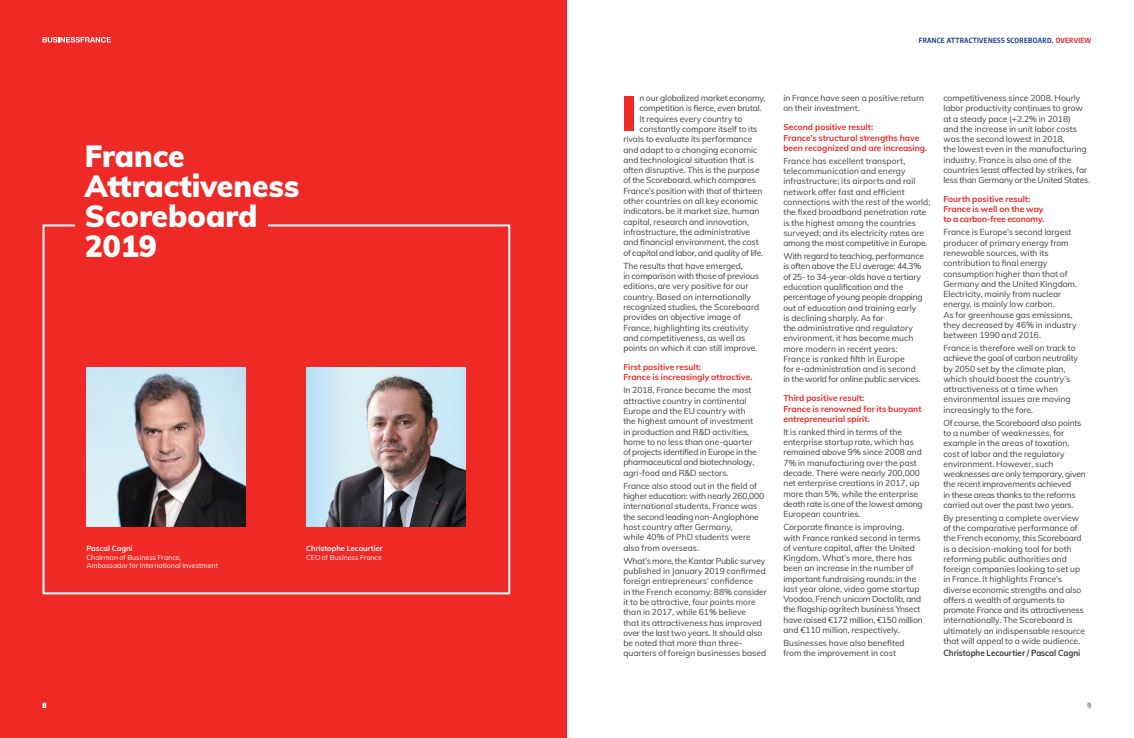
<style>
.page{position:relative;width:1134px;height:738px;background:#fff}
.page>*{position:absolute;margin:0;border:0;box-sizing:border-box;transform-origin:0 0}
.t1{font:900 30px/30px "Muli";color:#fff}
.t2{font:700 8.8px "Muli";color:#343737;scale:.91 1}
.t3{font:8.5px/10.3px "Muli";color:#3e3e3f}
.t4{font:8.5px/10.2px "Muli";letter-spacing:-.02em;color:#3e3e3f}
.t5{font:700 8.5px/10.3px "Muli";color:#ee2926}
.t6{font:700 7.5px "Muli";color:#fff}
.t7{font:7px/8.4px "Muli";color:#fff}
.t8{font:700 7px "Encode Sans Condensed";letter-spacing:.05em;color:#20419a}
.t9{font:700 7px "Encode Sans Condensed";color:#939598}
.t10{font:700 7px "Encode Sans Condensed";color:#fff}
.s1{color:#ee2926}
</style>
<div class="page">
<div style="left:0;top:0;width:567px;height:737px;background:#ee2926"></div>
<div style="left:43px;top:224px;width:467px;height:370px;border:2px solid #fff"></div>
<div style="left:75px;top:205px;width:193px;height:36px;background:#ee2926"></div>
<img style="left:306px;top:367px;width:159px;height:159px">
<img style="left:86px;top:367px;width:160px;height:159px">
<div style="left:624px;top:96px;width:9px;height:35px;background:#ee2926"></div>
<svg style="left:43px;top:37px;width:68px;height:6px"></svg>
<h1 class="t1" style="left:85px;top:140px;width:216px">France<br>Attractiveness<br>Scoreboard<br>2019</h1>
<p class="t6" style="left:86px;top:542px;width:48px">Pascal Cagni</p>
<p class="t7" style="left:86px;top:552px;width:133px">Chairman of Business France,<br>Ambassador for International Investment</p>
<p class="t10" style="left:43px;top:699px;width:6px">8</p>
<p class="t6" style="left:306px;top:542px;width:78px">Christophe Lecourtier</p>
<p class="t7" style="left:306px;top:552px;width:77px">CEO of Business France</p>
<p class="t8" style="left:919px;top:35px;width:174px">FRANCE ATTRACTIVENESS SCOREBOARD. <span class="s1">OVERVIEW</span></p>
<p class="t3" style="left:639px;top:92px;width:127px">n our globalized market economy,</p>
<p class="t3" style="left:639px;top:103px;width:124px">competition is fierce, even brutal.</p>
<p class="t3" style="left:639px;top:113px;width:104px">It requires every country to</p>
<p class="t3" style="left:639px;top:123px;width:120px">constantly compare itself to its</p>
<p class="t3" style="left:623px;top:133px;width:131px">rivals to evaluate its performance</p>
<p class="t3" style="left:623px;top:144px;width:136px">and adapt to a changing economic</p>
<p class="t3" style="left:623px;top:154px;width:132px">and technological situation that is</p>
<p class="t3" style="left:623px;top:164px;width:138px">often disruptive. This is the purpose</p>
<p class="t3" style="left:623px;top:175px;width:134px">of the Scoreboard, which compares</p>
<p class="t3" style="left:623px;top:185px;width:141px">France’s position with that of thirteen</p>
<p class="t3" style="left:623px;top:195px;width:136px">other countries on all key economic</p>
<p class="t3" style="left:623px;top:205px;width:138px">indicators, be it market size, human</p>
<p class="t3" style="left:623px;top:216px;width:127px">capital, research and innovation,</p>
<p class="t3" style="left:623px;top:226px;width:128px">infrastructure, the administrative</p>
<p class="t3" style="left:623px;top:236px;width:137px">and financial environment, the cost</p>
<p class="t4" style="left:623px;top:247px;width:141px">of capital and labor, and quality of life.</p>
<p class="t3" style="left:623px;top:260px;width:137px">The results that have emerged,<br>in comparison with those of previous editions, are very positive for our country. Based on internationally recognized studies, the Scoreboard provides an objective image of France, highlighting its creativity and competitiveness, as well as points on which it can still improve.</p>
<p class="t5" style="left:623px;top:361px;width:131px">First positive result:<br>France is increasingly attractive.</p>
<p class="t3" style="left:623px;top:384px;width:135px">In 2018, France became the most attractive country in continental Europe and the EU country with the highest amount of investment in production and R&amp;D activities, home to no less than one-quarter of projects identified in Europe in the pharmaceutical and biotechnology, agri-food and R&amp;D sectors.</p>
<p class="t3" style="left:623px;top:480px;width:142px">France also stood out in the field of higher education: with nearly 260,000 international students, France was the second leading non-Anglophone host country after Germany,<br>while 40% of PhD students were also from overseas.</p>
<p class="t3" style="left:623px;top:554px;width:145px">What’s more, the Kantar Public survey published in January 2019 confirmed foreign entrepreneurs’ confidence<br>in the French economy: 88% consider it to be attractive, four points more than in 2017, while 61% believe<br>that its attractiveness has improved over the last two years. It should also be noted that more than three&shy;quarters of foreign businesses based</p>
<p class="t3" style="left:783px;top:92px;width:142px">in France have seen a positive return on their investment.</p>
<p class="t5" style="left:783px;top:121px;width:145px">Second positive result:<br>France’s structural strengths have been recognized and are increasing.</p>
<p class="t3" style="left:783px;top:155px;width:148px">France has excellent transport, telecommunication and energy infrastructure; its airports and rail network offer fast and efficient connections with the rest of the world; the fixed broadband penetration rate is the highest among the countries surveyed; and its electricity rates are among the most competitive in Europe.</p>
<p class="t3" style="left:783px;top:250px;width:142px">With regard to teaching, performance is often above the EU average: 44.3% of 25- to 34-year-olds have a tertiary education qualification and the percentage of young people dropping out of education and training early is declining sharply. As for<br>the administrative and regulatory environment, it has become much more modern in recent years:<br>France is ranked fifth in Europe<br>for e-administration and is second in the world for online public services.</p>
<p class="t5" style="left:783px;top:392px;width:140px">Third positive result:<br>France is renowned for its buoyant entrepreneurial spirit.</p>
<p class="t3" style="left:783px;top:426px;width:141px">It is ranked third in terms of the enterprise startup rate, which has remained above 9% since 2008 and<br>7% in manufacturing over the past decade. There were nearly 200,000 net enterprise creations in 2017, up more than 5%, while the enterprise death rate is one of the lowest among<br>European countries.</p>
<p class="t3" style="left:783px;top:521px;width:141px">Corporate finance is improving, with France ranked second in terms of venture capital, after the United Kingdom. What’s more, there has been an increase in the number of important fundraising rounds: in the last year alone, video game startup Voodoo, French unicorn Doctolib, and the flagship agritech business Ynsect have raised €172 million, €150 million and €110 million, respectively.</p>
<p class="t3" style="left:783px;top:637px;width:123px">Businesses have also benefited from the improvement in cost</p>
<p class="t3" style="left:943px;top:92px;width:148px">competitiveness since 2008. Hourly labor productivity continues to grow at a steady pace (+2.2% in 2018)<br>and the increase in unit labor costs was the second lowest in 2018,<br>the lowest even in the manufacturing industry. France is also one of the countries least affected by strikes, far less than Germany or the United States.</p>
<p class="t5" style="left:943px;top:193px;width:102px">Fourth positive result:<br>France is well on the way to a carbon-free economy.</p>
<p class="t3" style="left:943px;top:227px;width:135px">France is Europe’s second largest producer of primary energy from renewable sources, with its contribution to final energy consumption higher than that of<br>Germany and the United Kingdom.<br>Electricity, mainly from nuclear energy, is mainly low carbon.<br>As for greenhouse gas emissions, they decreased by 46% in industry between 1990 and 2016.</p>
<p class="t3" style="left:943px;top:342px;width:136px">France is therefore well on track to achieve the goal of carbon neutrality by 2050 set by the climate plan, which should boost the country’s attractiveness at a time when environmental issues are moving increasingly to the fore.</p>
<p class="t4" style="left:943px;top:417px;width:144px">Of course, the Scoreboard also points to a number of weaknesses, for example in the areas of taxation, cost of labor and the regulatory environment. However, such weaknesses are only temporary, given the recent improvements achieved<br>in these areas thanks to the reforms carried out over the past two years.</p>
<p class="t3" style="left:943px;top:512px;width:143px">By presenting a complete overview of the comparative performance of the French economy, this Scoreboard is a decision-making tool for both reforming public authorities and foreign companies looking to set up in France. It highlights France’s diverse economic strengths and also offers a wealth of arguments to promote France and its attractiveness internationally. The Scoreboard is ultimately an indispensable resource that will appeal to a wide audience.</p>
<p class="t2" style="left:943px;top:646px;width:152px">Christophe Lecourtier / Pascal Cagni</p>
<p class="t9" style="left:1087px;top:699px;width:5px">9</p>
</div>
